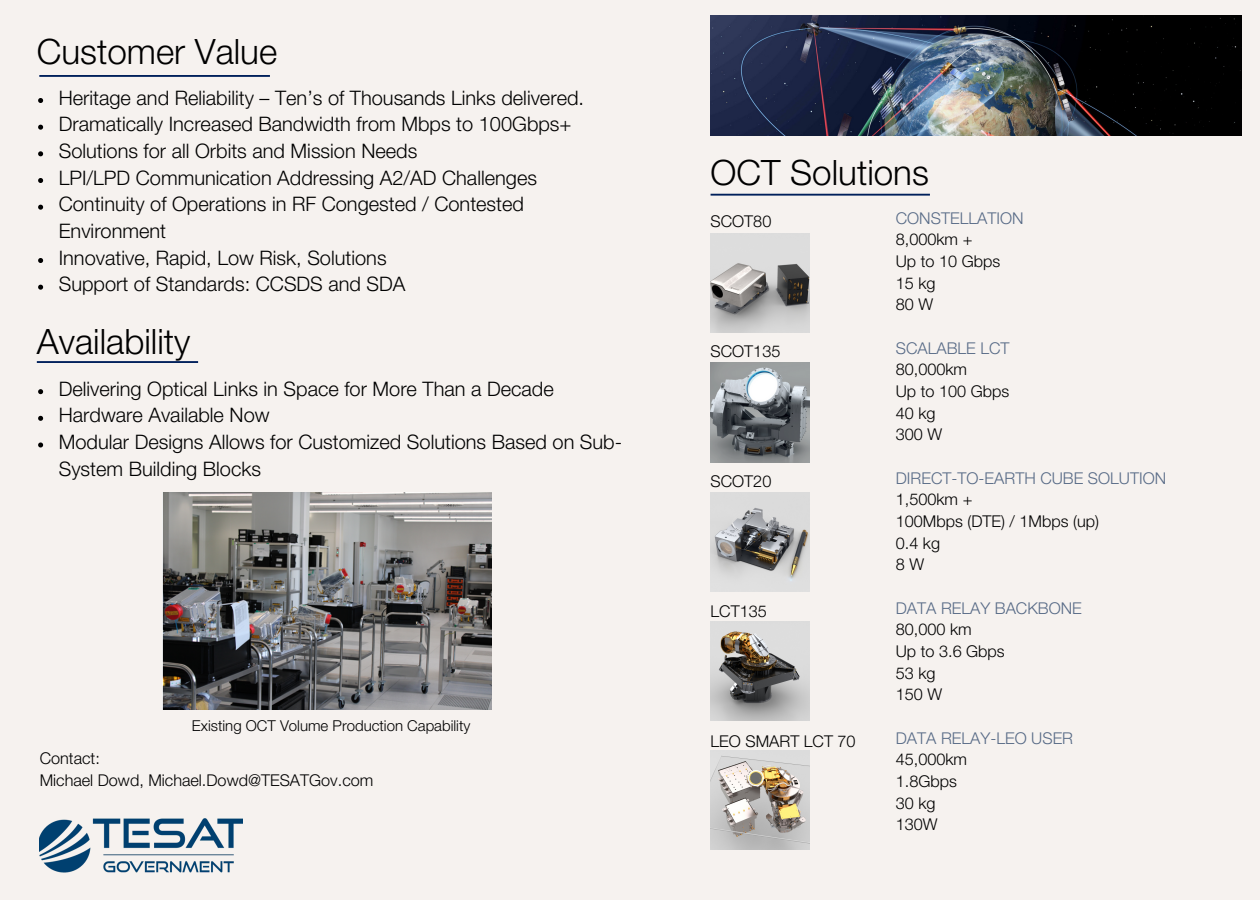
<style>
.page{position:relative;width:1260px;height:900px;background:#f6f2ef}
.page>*{position:absolute;margin:0;border:0;box-sizing:border-box;transform-origin:0 0}
.t1{font:300 35px "Helvetica Neue LT Pro";color:#000}
.t2{font:300 20px/26.8px "Helvetica Neue LT Pro";color:#000}
.t3{font:300 16.25px "Helvetica Neue LT Pro";color:#000}
.t4{font:300 16.25px "Helvetica Neue LT Pro";color:#576a86}
.t5{font:300 15px "Helvetica Neue LT Pro";color:#000}
</style>
<div class="page">
<img style="left:711px;top:492px;width:99px;height:99px">
<img style="left:711px;top:621px;width:99px;height:99px">
<img style="left:711px;top:750px;width:99px;height:99px">
<img style="left:711px;top:234px;width:99px;height:99px">
<img style="left:163px;top:492px;width:328px;height:218px">
<img style="left:711px;top:16px;width:530px;height:120px">
<hr style="left:39px;top:75px;width:231px;height:2px;background:#00205b">
<hr style="left:37px;top:361px;width:161px;height:2px;background:#00205b">
<hr style="left:711px;top:194px;width:219px;height:2px;background:#00205b">
<svg style="left:38px;top:98px;width:5px;height:5px"></svg>
<svg style="left:38px;top:125px;width:5px;height:5px"></svg>
<svg style="left:38px;top:151px;width:5px;height:5px"></svg>
<svg style="left:38px;top:178px;width:5px;height:5px"></svg>
<svg style="left:38px;top:205px;width:5px;height:5px"></svg>
<svg style="left:38px;top:258px;width:5px;height:5px"></svg>
<svg style="left:38px;top:285px;width:5px;height:5px"></svg>
<svg style="left:38px;top:389px;width:5px;height:5px"></svg>
<svg style="left:38px;top:416px;width:5px;height:5px"></svg>
<svg style="left:38px;top:442px;width:5px;height:5px"></svg>
<img style="left:711px;top:363px;width:99px;height:99px">
<img style="left:40px;top:818px;width:202px;height:55px">
<p class="t1" style="left:37px;top:39px;width:242px">Customer Value</p>
<p class="t2" style="left:59px;top:87px;width:527px">Heritage and Reliability – Ten’s of Thousands Links delivered.</p>
<p class="t2" style="left:59px;top:114px;width:514px">Dramatically Increased Bandwidth from Mbps to 100Gbps+</p>
<p class="t2" style="left:59px;top:140px;width:360px">Solutions for all Orbits and Mission Needs</p>
<p class="t2" style="left:59px;top:167px;width:480px">LPI/LPD Communication Addressing A2/AD Challenges</p>
<p class="t2" style="left:59px;top:194px;width:467px">Continuity of Operations in RF Congested / Contested<br>Environment</p>
<p class="t2" style="left:59px;top:247px;width:329px">Innovative, Rapid, Low Risk, Solutions</p>
<p class="t2" style="left:59px;top:274px;width:348px">Support of Standards: CCSDS and SDA</p>
<p class="t1" style="left:37px;top:329px;width:155px">Availability</p>
<p class="t2" style="left:59px;top:378px;width:496px">Delivering Optical Links in Space for More Than a Decade</p>
<p class="t2" style="left:59px;top:405px;width:212px">Hardware Available Now</p>
<p class="t2" style="left:59px;top:432px;width:565px">Modular Designs Allows for Customized Solutions Based on Sub-<br>System Building Blocks</p>
<p class="t5" style="left:192px;top:721px;width:280px">Existing OCT Volume Production Capability</p>
<p class="t3" style="left:40px;top:753px;width:62px">Contact:</p>
<p class="t3" style="left:40px;top:774px;width:335px">Michael Dowd, Michael.Dowd@TESATGov.com</p>
<p class="t1" style="left:711px;top:160px;width:220px">OCT Solutions</p>
<p class="t3" style="left:711px;top:215px;width:62px">SCOT80</p>
<p class="t3" style="left:711px;top:345px;width:71px">SCOT135</p>
<p class="t3" style="left:711px;top:475px;width:62px">SCOT20</p>
<p class="t3" style="left:711px;top:605px;width:58px">LCT135</p>
<p class="t3" style="left:711px;top:735px;width:147px">LEO SMART LCT 70</p>
<p class="t4" style="left:896px;top:212px;width:129px">CONSTELLATION</p>
<p class="t3" style="left:896px;top:234px;width:78px">8,000km +</p>
<p class="t3" style="left:896px;top:255px;width:106px">Up to 10 Gbps</p>
<p class="t3" style="left:896px;top:277px;width:41px">15 kg</p>
<p class="t3" style="left:896px;top:299px;width:39px">80 W</p>
<p class="t4" style="left:896px;top:342px;width:115px">SCALABLE LCT</p>
<p class="t3" style="left:896px;top:364px;width:73px">80,000km</p>
<p class="t3" style="left:896px;top:385px;width:115px">Up to 100 Gbps</p>
<p class="t3" style="left:896px;top:407px;width:41px">40 kg</p>
<p class="t3" style="left:896px;top:429px;width:48px">300 W</p>
<p class="t4" style="left:896px;top:472px;width:272px">DIRECT-TO-EARTH CUBE SOLUTION</p>
<p class="t3" style="left:896px;top:494px;width:78px">1,500km +</p>
<p class="t3" style="left:896px;top:515px;width:205px">100Mbps (DTE) / 1Mbps (up)</p>
<p class="t3" style="left:896px;top:537px;width:46px">0.4 kg</p>
<p class="t3" style="left:896px;top:559px;width:30px">8 W</p>
<p class="t4" style="left:896px;top:602px;width:188px">DATA RELAY BACKBONE</p>
<p class="t3" style="left:896px;top:624px;width:77px">80,000 km</p>
<p class="t3" style="left:896px;top:645px;width:110px">Up to 3.6 Gbps</p>
<p class="t3" style="left:896px;top:667px;width:41px">53 kg</p>
<p class="t3" style="left:896px;top:689px;width:48px">150 W</p>
<p class="t4" style="left:896px;top:732px;width:179px">DATA RELAY-LEO USER</p>
<p class="t3" style="left:896px;top:754px;width:73px">45,000km</p>
<p class="t3" style="left:896px;top:775px;width:63px">1.8Gbps</p>
<p class="t3" style="left:896px;top:797px;width:41px">30 kg</p>
<p class="t3" style="left:896px;top:819px;width:43px">130W</p>
</div>
